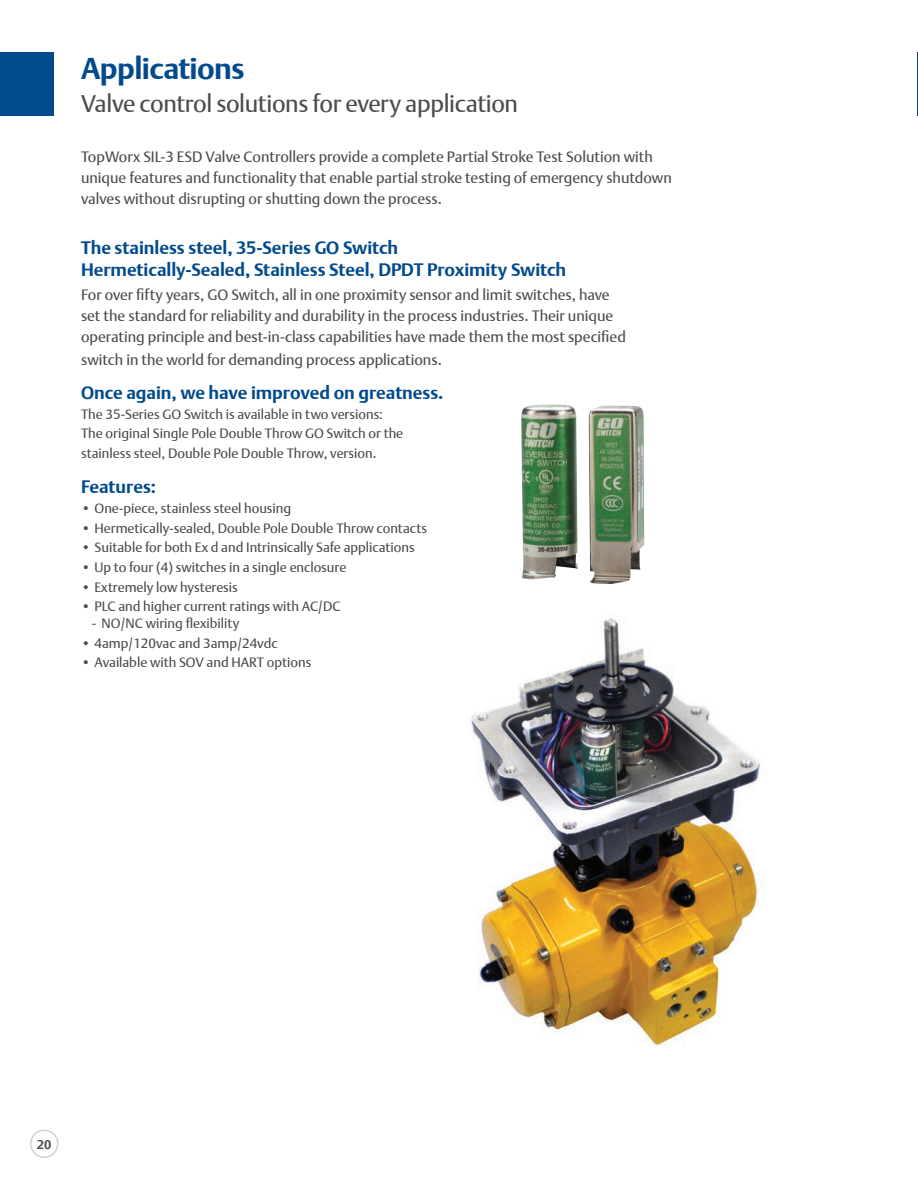
<style>
.page{position:relative;width:918px;height:1188px;background:#fff}
.page>*{position:absolute;margin:0;border:0;box-sizing:border-box;transform-origin:0 0}
.Section_Head{font:700 30px "DTL Argo T";letter-spacing:-.02em;color:#004a8d}
.Section_sub-head{font:24px "DTL Argo T";letter-spacing:-.015em;color:#4b4c4d}
.t1{font:700 18px/22.5px "DTL Argo T";letter-spacing:-.005em;color:#004a8d}
.t2{font:15px/21px "DTL Argo T";color:#4b4c4d}
.t3{font:13.5px/19.5px "DTL Argo T";color:#4b4c4d}
.t4{font:700 12.75px "DTL Argo T";color:#4b4c4d}
</style>
<div class="page">
<img style="left:471px;top:618px;width:291px;height:428px">
<div style="left:0;top:52px;width:54px;height:64px;background:#004a8d"></div>
<img style="left:521px;top:404px;width:123px;height:180px">
<hr style="left:917px;top:52px;width:1px;height:64px;background:#004a8d">
<div style="left:30px;top:1130px;width:28px;height:28px;border:2px solid #d1d2d4;border-radius:50%"></div>
<p class="Section_Head" style="left:81px;top:51px;width:165px">Applications</p>
<p class="Section_sub-head" style="left:81px;top:90px;width:439px">Valve control solutions for every application</p>
<p class="t2" style="left:81px;top:146px;width:592px">TopWorx SIL-3 ESD Valve Controllers provide a complete Partial Stroke Test Solution with unique features and functionality that enable partial stroke testing of emergency shutdown valves without disrupting or shutting down the process.</p>
<p class="t1" style="left:81px;top:236px;width:487px">The stainless steel, 35-Series GO Switch<br>Hermetically-Sealed, Stainless Steel, DPDT Proximity Switch</p>
<p class="t2" style="left:81px;top:284px;width:546px">For over fifty years, GO Switch, all in one proximity sensor and limit switches, have set the standard for reliability and durability in the process industries. Their unique operating principle and best-in-class capabilities have made them the most specified</p>
<p class="t2" style="left:81px;top:349px;width:362px">switch in the world for demanding process applications.</p>
<p class="t1" style="left:81px;top:382px;width:364px">Once again, we have improved on greatness.</p>
<p class="t3" style="left:81px;top:404px;width:324px">The 35-Series GO Switch is available in two versions:<br>The original Single Pole Double Throw GO Switch or the stainless steel, Double Pole Double Throw, version.</p>
<p class="t1" style="left:81px;top:475px;width:76px">Features:</p>
<p class="t3" style="left:81px;top:498px;width:212px">• One-piece, stainless steel housing</p>
<p class="t3" style="left:81px;top:518px;width:348px">• Hermetically-sealed, Double Pole Double Throw contacts</p>
<p class="t3" style="left:81px;top:538px;width:335px">• Suitable for both Ex d and Intrinsically Safe applications</p>
<p class="t3" style="left:81px;top:557px;width:267px">• Up to four (4) switches in a single enclosure</p>
<p class="t3" style="left:81px;top:577px;width:158px">• Extremely low hysteresis</p>
<p class="t3" style="left:81px;top:597px;width:261px">• PLC and higher current ratings with AC/DC</p>
<p class="t3" style="left:92px;top:613px;width:149px">- NO/NC wiring flexibility</p>
<p class="t3" style="left:81px;top:633px;width:198px">• 4amp/120vac and 3amp/24vdc</p>
<p class="t3" style="left:81px;top:653px;width:232px">• Available with SOV and HART options</p>
<p class="t4" style="left:37px;top:1137px;width:16px">20</p>
</div>
